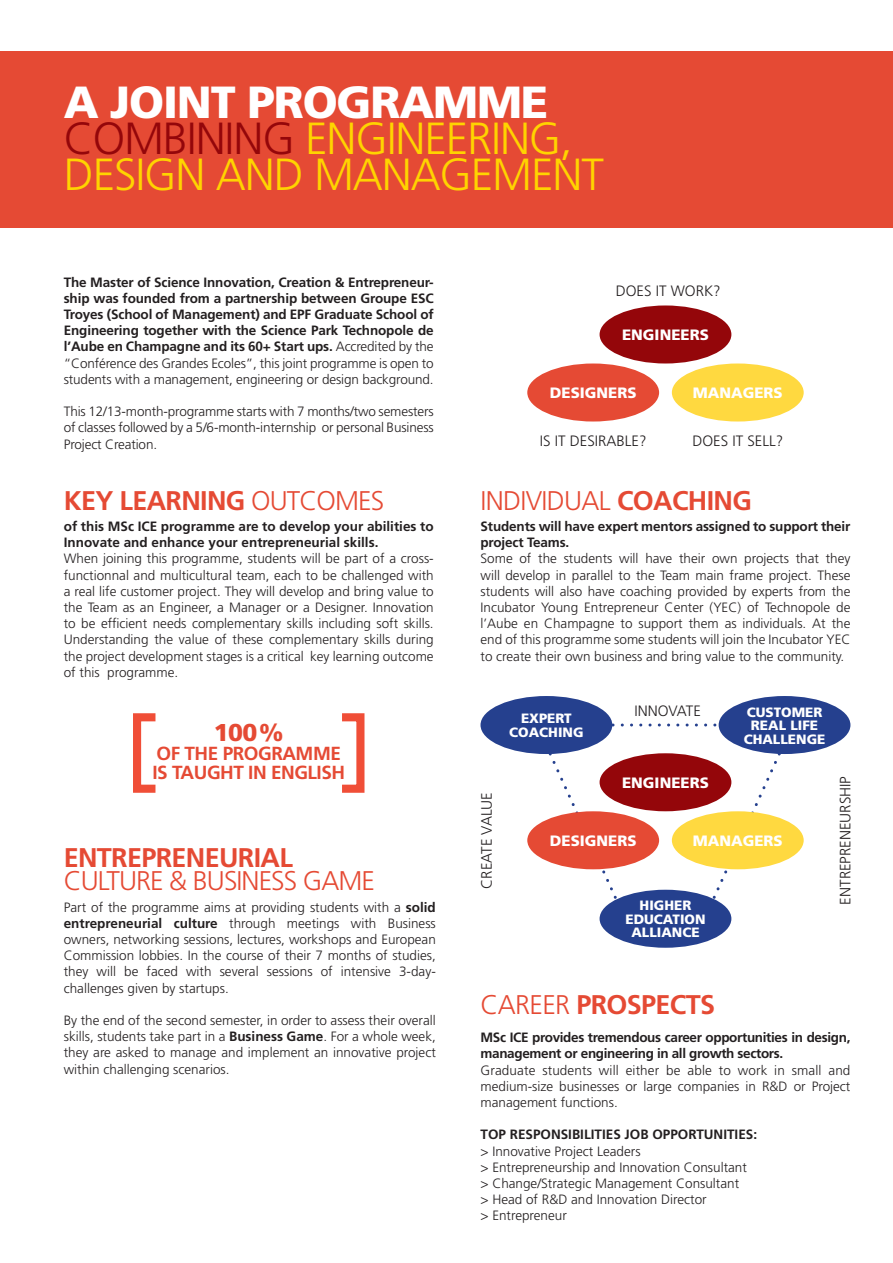
<style>
.page{position:relative;width:893px;height:1263px;background:#fff}
.page>*{position:absolute;margin:0;border:0;box-sizing:border-box;transform-origin:0 0}
.t1{font:300 45px/36px "Frutiger LT Std";letter-spacing:-.025em;color:#ffd400}
.t2{font:700 27px "Frutiger LT Std";letter-spacing:-.025em;color:#e54a34}
.t3{font:300 27px "Frutiger LT Std";letter-spacing:-.035em;color:#e54a34}
.t4{font:900 24.3px "Frutiger LT Std";color:#e54a34}
.t5{font:700 18.9px/18.9px "Frutiger LT Std";letter-spacing:-.025em;color:#e54a34}
.t6{font:300 15px "Frutiger LT Std";color:#231f20}
.t7{font:900 15px "Frutiger LT Std";color:#fff}
.t8{font:300 13.5px/16.2px "Frutiger LT Std";color:#231f20;text-align:justify}
.t9{font:700 13.5px/16.2px "Frutiger LT Std";letter-spacing:-.01em;color:#231f20}
.t10{font:900 13.5px/13.5px "Frutiger LT Std";color:#fff;text-align:center}
.s1{font-weight:900;color:#fff}
.s2{color:#94060a}
.s3{font-weight:300}
.s4{font-weight:700}
</style>
<div class="page">
<svg style="left:547px;top:744px;width:77px;height:169px"></svg>
<svg style="left:706px;top:744px;width:78px;height:169px"></svg>
<div style="left:0;top:51px;width:893px;height:177px;background:#e54a34"></div>
<div style="left:338px;top:713px;width:26px;height:80px;border:8px solid #f04e37"></div>
<div style="left:133px;top:713px;width:27px;height:80px;border:8px solid #f04e37"></div>
<div style="left:600px;top:305px;width:131px;height:58px;background:#94060a;border-radius:50%"></div>
<div style="left:600px;top:753px;width:131px;height:58px;background:#94060a;border-radius:50%"></div>
<div style="left:600px;top:890px;width:131px;height:58px;background:#25408e;border-radius:50%"></div>
<div style="left:480px;top:696px;width:132px;height:58px;background:#25408e;border-radius:50%"></div>
<div style="left:719px;top:696px;width:131px;height:58px;background:#25408e;border-radius:50%"></div>
<div style="left:527px;top:363px;width:132px;height:58px;background:#e54a34;border-radius:50%"></div>
<div style="left:527px;top:811px;width:132px;height:58px;background:#e54a34;border-radius:50%"></div>
<div style="left:672px;top:363px;width:132px;height:58px;background:#ffd940;border-radius:50%"></div>
<div style="left:672px;top:811px;width:132px;height:58px;background:#ffd940;border-radius:50%"></div>
<svg style="left:613px;top:723px;width:106px;height:3px"></svg>
<h1 class="t1" style="left:64px;top:87px;width:542px"><span class="s1">A JOINT PROGRAMME<br></span><span class="s2">COMBINING</span> ENGINEERING,<br>DESIGN AND MANAGEMENT</h1>
<p class="t9" style="left:64px;top:274px;width:371px;text-align:justify">The Master of Science Innovation, Creation &amp; Entrepreneur&shy;ship was founded from a partnership between Groupe ESC Troyes (School of Management) and EPF Graduate School of Engineering together with the Science Park Technopole de l’Aube en Champagne and its 60+ Start ups. <span class="s3">Accredited by the “Conférence des Grandes Ecoles”, this joint programme is open to students with a management, engineering or design background.</span></p>
<p class="t8" style="left:64px;top:404px;width:371px">This 12/13-month-programme starts with 7 months/two semesters of classes followed by a 5/6-month-internship or personal Business Project Creation.</p>
<h2 class="t2" style="left:64px;top:488px;width:322px">KEY LEARNING <span class="s3">OUTCOMES</span></h2>
<p class="t9" style="left:64px;top:519px;width:371px">of this MSc ICE programme are to develop your abilities to<br>Innovate and enhance your entrepreneurial skills.</p>
<p class="t8" style="left:64px;top:551px;width:371px">When joining this programme, students will be part of a cross&shy;functionnal and multicultural team, each to be challenged with a real life customer project. They will develop and bring value to the Team as an Engineer, a Manager or a Designer. Innovation to be efficient needs complementary skills including soft skills.<br>Understanding the value of these complementary skills during the project development stages is a critical key learning outcome of this programme.</p>
<h3 class="t4" style="left:214px;top:720px;width:71px">100 %</h3>
<h3 class="t5" style="left:152px;top:745px;width:194px">OF THE PROGRAMME<br>IS TAUGHT IN ENGLISH</h3>
<h2 class="t2" style="left:64px;top:845px;width:231px">ENTREPRENEURIAL</h2>
<h2 class="t3" style="left:64px;top:867px;width:313px">CULTURE &amp; BUSINESS GAME</h2>
<p class="t8" style="left:64px;top:899px;width:374px">Part of the programme aims at providing students with a <span class="s4">solid entrepreneurial culture</span> through meetings with Business owners, networking sessions, lectures, workshops and European Commission lobbies. In the course of their 7 months of studies, they will be faced with several sessions of intensive 3-day&shy;challenges given by startups.</p>
<p class="t8" style="left:64px;top:1013px;width:374px">By the end of the second semester, in order to assess their overall skills, students take part in a <span class="s4">Business Game</span>. For a whole week, they are asked to manage and implement an innovative project within challenging scenarios.</p>
<p class="t6" style="left:616px;top:284px;width:106px">DOES IT WORK?</p>
<p class="t7" style="left:622px;top:328px;width:88px">ENGINEERS</p>
<p class="t7" style="left:550px;top:386px;width:88px">DESIGNERS</p>
<p class="t7" style="left:693px;top:386px;width:92px">MANAGERS</p>
<p class="t6" style="left:540px;top:433px;width:108px">IS IT DESIRABLE?</p>
<p class="t6" style="left:692px;top:433px;width:92px">DOES IT SELL?</p>
<h2 class="t3" style="left:480px;top:488px;width:273px">INDIVIDUAL <span class="s4">COACHING</span></h2>
<p class="t9" style="left:480px;top:519px;width:371px">Students will have expert mentors assigned to support their project Teams.</p>
<p class="t8" style="left:480px;top:551px;width:371px">Some of the students will have their own projects that they will develop in parallel to the Team main frame project. These students will also have coaching provided by experts from the Incubator Young Entrepreneur Center (YEC) of Technopole de l’Aube en Champagne to support them as individuals. At the end of this programme some students will join the Incubator YEC to create their own business and bring value to the community.</p>
<p class="t6" style="left:479px;top:888px;width:98px;rotate:-90deg">CREATE VALUE</p>
<p class="t6" style="left:634px;top:703px;width:68px">INNOVATE</p>
<p class="t10" style="left:509px;top:712px;width:76px">EXPERT<br>COACHING</p>
<p class="t10" style="left:744px;top:706px;width:83px">CUSTOMER<br>REAL LIFE<br>CHALLENGE</p>
<p class="t7" style="left:622px;top:775px;width:88px">ENGINEERS</p>
<p class="t7" style="left:550px;top:833px;width:88px">DESIGNERS</p>
<p class="t7" style="left:693px;top:833px;width:92px">MANAGERS</p>
<p class="t10" style="left:625px;top:899px;width:82px">HIGHER<br>EDUCATION<br>ALLIANCE</p>
<p class="t6" style="left:838px;top:904px;width:130px;rotate:-90deg">ENTREPRENEURSHIP</p>
<h2 class="t2" style="left:480px;top:991px;width:236px"><span class="s3">CAREER</span> PROSPECTS</h2>
<p class="t9" style="left:480px;top:1030px;width:371px">MSc ICE provides tremendous career opportunities in design, management or engineering in all growth sectors.</p>
<p class="t8" style="left:480px;top:1062px;width:371px">Graduate students will either be able to work in small and medium-size businesses or large companies in R&amp;D or Project management functions.</p>
<p class="t9" style="left:480px;top:1127px;width:278px">TOP RESPONSIBILITIES JOB OPPORTUNITIES:</p>
<p class="t8" style="left:480px;top:1143px;width:268px;text-align:left">&gt; Innovative Project Leaders<br>&gt; Entrepreneurship and Innovation Consultant &gt; Change/Strategic Management Consultant &gt; Head of R&amp;D and Innovation Director<br>&gt; Entrepreneur</p>
</div>
